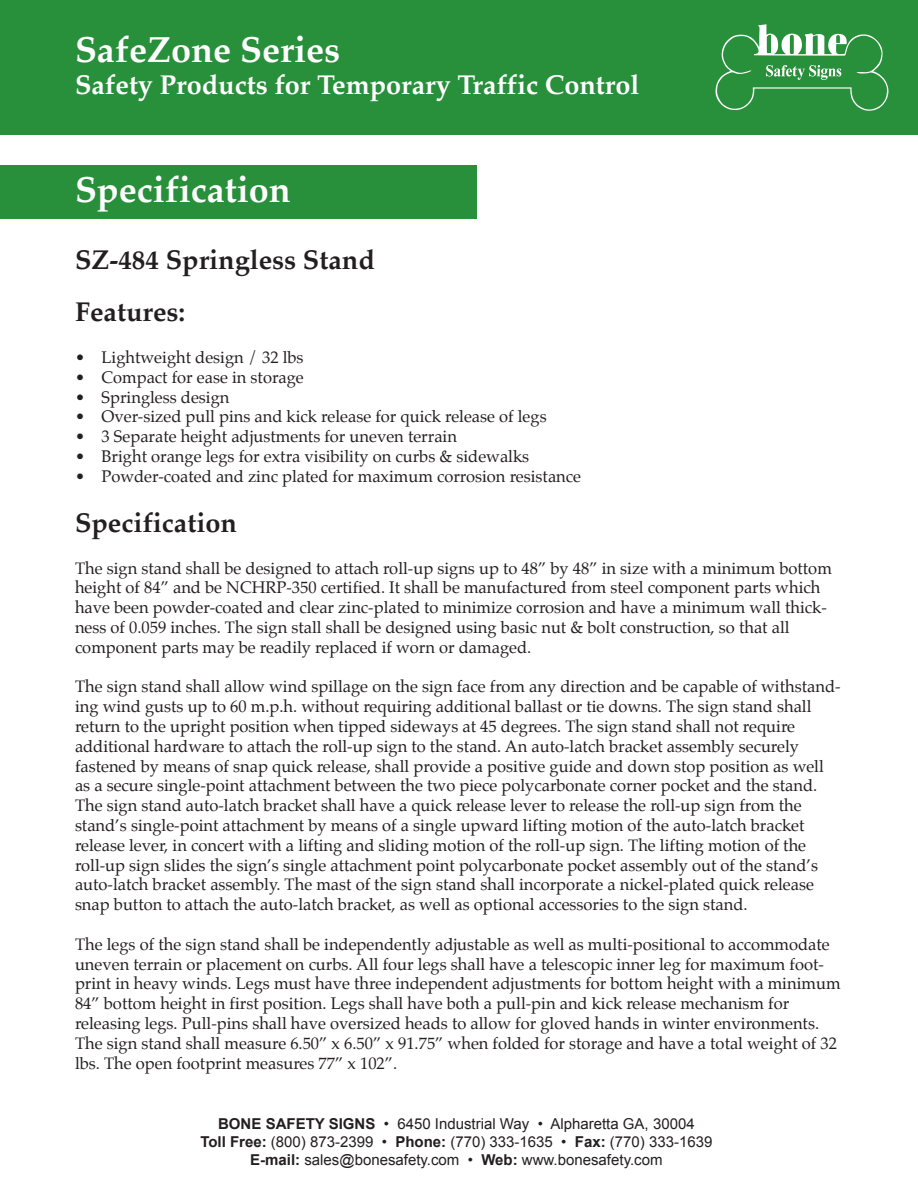
<style>
.page{position:relative;width:918px;height:1188px;background:#fff}
.page>*{position:absolute;margin:0;border:0;box-sizing:border-box;transform-origin:0 0}
.t1{font:700 36px "Palatino";color:#fff}
.t2{font:700 27px/52.2px "Palatino";color:#231f20}
.t3{font:700 27px "Palatino";color:#fff}
.t4{font:16.5px/19.8px "Palatino";color:#231f20}
.t5{font:15px/18px "Arial";color:#231f20;text-align:center}
.s1{font-weight:700}
</style>
<div class="page">
<div style="left:0;top:0;width:918px;height:135px;background:#28903b"></div>
<div style="left:0;top:165px;width:477px;height:54px;background:#28903b"></div>
<svg style="left:716px;top:24px;width:173px;height:87px"></svg>
<h1 class="t1" style="left:75px;top:27px;width:266px">SafeZone Series</h1>
<h2 class="t3" style="left:75px;top:68px;width:566px">Safety Products for Temporary Traffic Control</h2>
<h1 class="t1" style="left:75px;top:167px;width:217px">Specification</h1>
<h2 class="t2" style="left:75px;top:237px;width:301px">SZ-484 Springless Stand<br>Features:</h2>
<p class="t4" style="left:75px;top:349px;width:230px">• Lightweight design / 32 lbs</p>
<p class="t4" style="left:75px;top:369px;width:230px">• Compact for ease in storage</p>
<p class="t4" style="left:75px;top:388px;width:156px">• Springless design</p>
<p class="t4" style="left:75px;top:408px;width:473px">• Over-sized pull pins and kick release for quick release of legs</p>
<p class="t4" style="left:75px;top:428px;width:383px">• 3 Separate height adjustments for uneven terrain</p>
<p class="t4" style="left:75px;top:448px;width:456px">• Bright orange legs for extra visibility on curbs &amp; sidewalks</p>
<p class="t4" style="left:75px;top:468px;width:508px">• Powder-coated and zinc plated for maximum corrosion resistance</p>
<h2 class="t2" style="left:75px;top:499px;width:163px">Specification</h2>
<p class="t4" style="left:75px;top:559px;width:758px">The sign stand shall be designed to attach roll-up signs up to 48” by 48” in size with a minimum bottom height of 84” and be NCHRP-350 certified. It shall be manufactured from steel component parts which have been powder-coated and clear zinc-plated to minimize corrosion and have a minimum wall thick&shy;ness of 0.059 inches. The sign stall shall be designed using basic nut &amp; bolt construction, so that all component parts may be readily replaced if worn or damaged.</p>
<p class="t4" style="left:75px;top:678px;width:767px">The sign stand shall allow wind spillage on the sign face from any direction and be capable of withstand&shy;ing wind gusts up to 60 m.p.h. without requiring additional ballast or tie downs. The sign stand shall return to the upright position when tipped sideways at 45 degrees. The sign stand shall not require additional hardware to attach the roll-up sign to the stand. An auto-latch bracket assembly securely fastened by means of snap quick release, shall provide a positive guide and down stop position as well as a secure single-point attachment between the two piece polycarbonate corner pocket and the stand.<br>The sign stand auto-latch bracket shall have a quick release lever to release the roll-up sign from the stand’s single-point attachment by means of a single upward lifting motion of the auto-latch bracket release lever, in concert with a lifting and sliding motion of the roll-up sign. The lifting motion of the roll-up sign slides the sign’s single attachment point polycarbonate pocket assembly out of the stand’s auto-latch bracket assembly. The mast of the sign stand shall incorporate a nickel-plated quick release snap button to attach the auto-latch bracket, as well as optional accessories to the sign stand.</p>
<p class="t4" style="left:75px;top:936px;width:767px">The legs of the sign stand shall be independently adjustable as well as multi-positional to accommodate uneven terrain or placement on curbs. All four legs shall have a telescopic inner leg for maximum foot&shy;print in heavy winds. Legs must have three independent adjustments for bottom height with a minimum 84” bottom height in first position. Legs shall have both a pull-pin and kick release mechanism for releasing legs. Pull-pins shall have oversized heads to allow for gloved hands in winter environments.<br>The sign stand shall measure 6.50” x 6.50” x 91.75” when folded for storage and have a total weight of 32 lbs. The open footprint measures 77” x 102”.</p>
<p class="t5" style="left:200px;top:1115px;width:514px"><span class="s1">BONE SAFETY SIGNS</span> • 6450 Industrial Way • Alpharetta GA, 30004<br><span class="s1">Toll Free:</span> (800) 873-2399 • <span class="s1">Phone:</span> (770) 333-1635 • <span class="s1">Fax:</span> (770) 333-1639<br><span class="s1">E-mail:</span> sales@bonesafety.com • <span class="s1">Web:</span> www.bonesafety.com</p>
</div>
